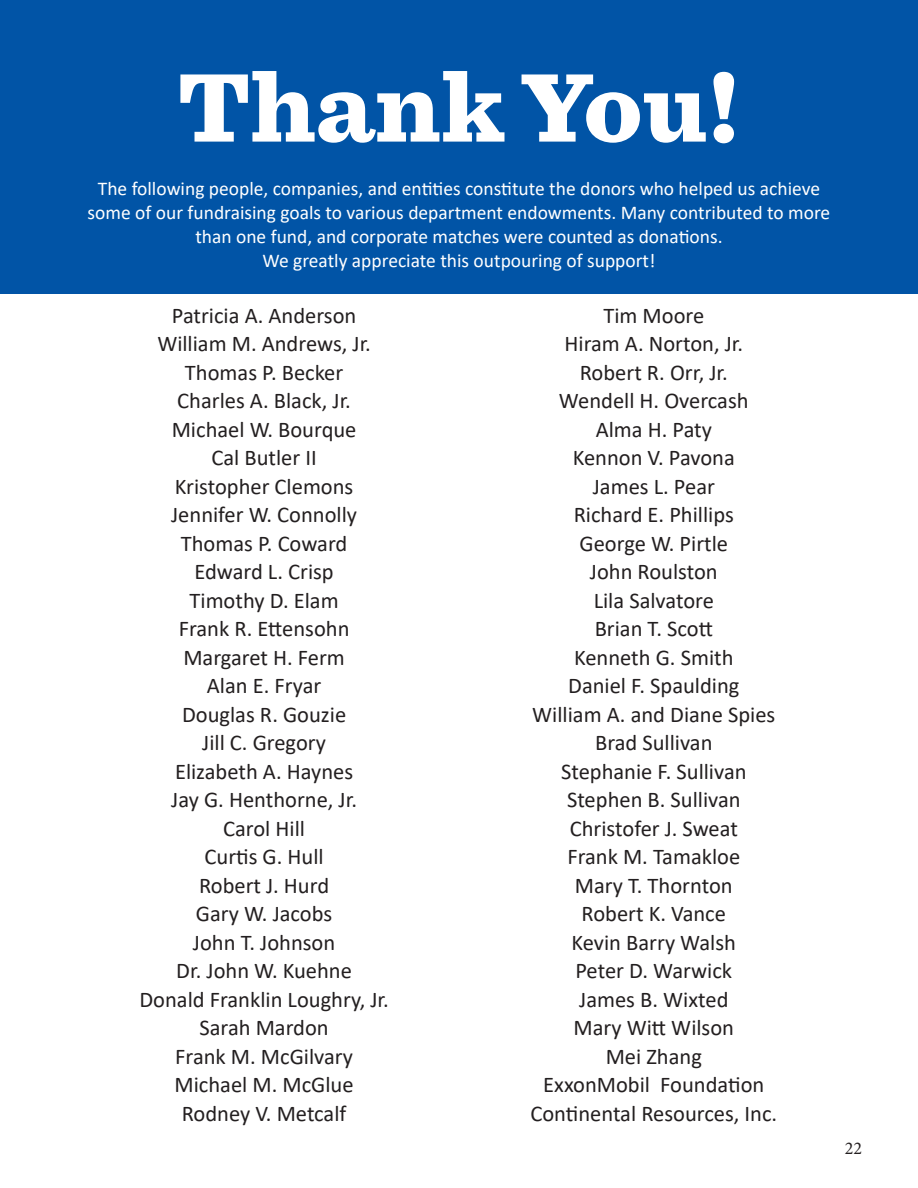
<style>
.page{position:relative;width:918px;height:1188px;background:#fff}
.page>*{position:absolute;margin:0;border:0;box-sizing:border-box;transform-origin:0 0}
.t1{font:900 102px "Sentinel";color:#fff}
.t2{font:22.5px "Calibri";color:#231f20}
.t3{font:19.5px/24px "Calibri";color:#fff;text-align:center}
.t4{font:18px "Minion Pro";color:#231f20}
</style>
<div class="page">
<div style="left:0;top:0;width:918px;height:293px;background:#0154a6"></div>
<p class="t1" style="left:178px;top:26px;width:563px">Thank You!</p>
<p class="t3" style="left:88px;top:176px;width:744px">The following people, companies, and entities constitute the donors who helped us achieve some of our fundraising goals to various department endowments. Many contributed to more than one fund, and corporate matches were counted as donations.</p>
<p class="t3" style="left:262px;top:248px;width:395px">We greatly appreciate this outpouring of support!</p>
<p class="t2" style="left:172px;top:300px;width:186px">Patricia A. Anderson</p>
<p class="t2" style="left:157px;top:328px;width:215px">William M. Andrews, Jr.</p>
<p class="t2" style="left:185px;top:357px;width:160px">Thomas P. Becker</p>
<p class="t2" style="left:177px;top:385px;width:175px">Charles A. Black, Jr.</p>
<p class="t2" style="left:172px;top:414px;width:186px">Michael W. Bourque</p>
<p class="t2" style="left:212px;top:442px;width:107px">Cal Butler II</p>
<p class="t2" style="left:175px;top:471px;width:180px">Kristopher Clemons</p>
<p class="t2" style="left:171px;top:499px;width:187px">Jennifer W. Connolly</p>
<p class="t2" style="left:181px;top:528px;width:168px">Thomas P. Coward</p>
<p class="t2" style="left:194px;top:556px;width:141px">Edward L. Crisp</p>
<p class="t2" style="left:190px;top:585px;width:151px">Timothy D. Elam</p>
<p class="t2" style="left:179px;top:613px;width:172px">Frank R. Ettensohn</p>
<p class="t2" style="left:183px;top:642px;width:163px">Margaret H. Ferm</p>
<p class="t2" style="left:207px;top:670px;width:116px">Alan E. Fryar</p>
<p class="t2" style="left:182px;top:699px;width:166px">Douglas R. Gouzie</p>
<p class="t2" style="left:202px;top:727px;width:125px">Jill C. Gregory</p>
<p class="t2" style="left:175px;top:756px;width:180px">Elizabeth A. Haynes</p>
<p class="t2" style="left:171px;top:784px;width:187px">Jay G. Henthorne, Jr.</p>
<p class="t2" style="left:223px;top:813px;width:83px">Carol Hill</p>
<p class="t2" style="left:205px;top:841px;width:121px">Curtis G. Hull</p>
<p class="t2" style="left:199px;top:870px;width:132px">Robert J. Hurd</p>
<p class="t2" style="left:196px;top:898px;width:138px">Gary W. Jacobs</p>
<p class="t2" style="left:193px;top:927px;width:144px">John T. Johnson</p>
<p class="t2" style="left:176px;top:955px;width:177px">Dr. John W. Kuehne</p>
<p class="t2" style="left:139px;top:984px;width:251px">Donald Franklin Loughry, Jr.</p>
<p class="t2" style="left:200px;top:1012px;width:131px">Sarah Mardon</p>
<p class="t2" style="left:175px;top:1041px;width:179px">Frank M. McGilvary</p>
<p class="t2" style="left:175px;top:1069px;width:181px">Michael M. McGlue</p>
<p class="t2" style="left:182px;top:1098px;width:166px">Rodney V. Metcalf</p>
<p class="t2" style="left:603px;top:300px;width:102px">Tim Moore</p>
<p class="t2" style="left:565px;top:328px;width:180px">Hiram A. Norton, Jr.</p>
<p class="t2" style="left:580px;top:357px;width:149px">Robert R. Orr, Jr.</p>
<p class="t2" style="left:559px;top:385px;width:191px">Wendell H. Overcash</p>
<p class="t2" style="left:596px;top:414px;width:118px">Alma H. Paty</p>
<p class="t2" style="left:573px;top:442px;width:164px">Kennon V. Pavona</p>
<p class="t2" style="left:593px;top:471px;width:124px">James L. Pear</p>
<p class="t2" style="left:574px;top:499px;width:162px">Richard E. Phillips</p>
<p class="t2" style="left:580px;top:528px;width:150px">George W. Pirtle</p>
<p class="t2" style="left:590px;top:556px;width:129px">John Roulston</p>
<p class="t2" style="left:594px;top:585px;width:122px">Lila Salvatore</p>
<p class="t2" style="left:595px;top:613px;width:120px">Brian T. Scott</p>
<p class="t2" style="left:574px;top:642px;width:161px">Kenneth G. Smith</p>
<p class="t2" style="left:568px;top:670px;width:173px">Daniel F. Spaulding</p>
<p class="t2" style="left:532px;top:699px;width:245px">William A. and Diane Spies</p>
<p class="t2" style="left:595px;top:727px;width:119px">Brad Sullivan</p>
<p class="t2" style="left:561px;top:756px;width:187px">Stephanie F. Sullivan</p>
<p class="t2" style="left:567px;top:784px;width:175px">Stephen B. Sullivan</p>
<p class="t2" style="left:570px;top:813px;width:170px">Christofer J. Sweat</p>
<p class="t2" style="left:567px;top:841px;width:174px">Frank M. Tamakloe</p>
<p class="t2" style="left:575px;top:870px;width:159px">Mary T. Thornton</p>
<p class="t2" style="left:582px;top:898px;width:146px">Robert K. Vance</p>
<p class="t2" style="left:572px;top:927px;width:166px">Kevin Barry Walsh</p>
<p class="t2" style="left:575px;top:955px;width:158px">Peter D. Warwick</p>
<p class="t2" style="left:579px;top:984px;width:151px">James B. Wixted</p>
<p class="t2" style="left:574px;top:1012px;width:162px">Mary Witt Wilson</p>
<p class="t2" style="left:606px;top:1041px;width:98px">Mei Zhang</p>
<p class="t2" style="left:543px;top:1069px;width:223px">ExxonMobil Foundation</p>
<p class="t2" style="left:530px;top:1098px;width:248px">Continental Resources, Inc.</p>
<p class="t4" style="left:845px;top:1136px;width:19px">22</p>
</div>
